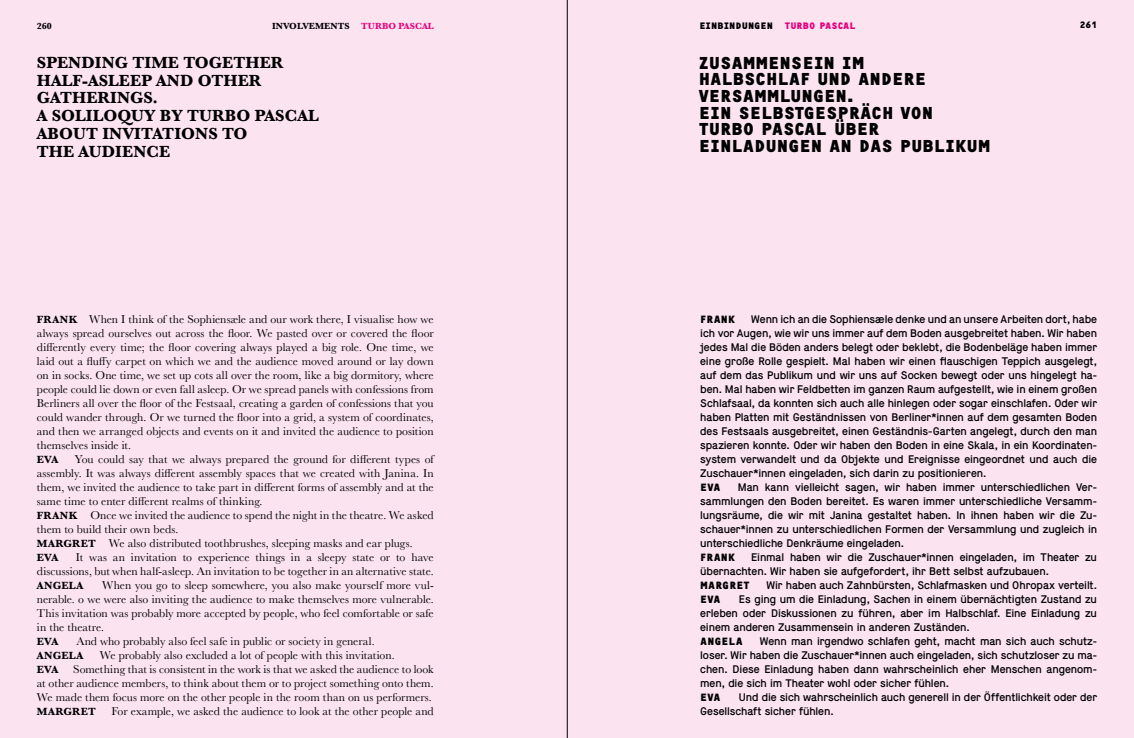
<style>
.page{position:relative;width:1134px;height:738px;background:#fff}
.page>*{position:absolute;margin:0;border:0;box-sizing:border-box;transform-origin:0 0}
.t1{font:700 18px/16.7px "OCRF";letter-spacing:-.01em;color:#000}
.t2{font:700 16.7px/17.7px "Baskerville";letter-spacing:.005em;color:#000}
.t3{font:11.8px/14px "Baskerville";letter-spacing:.005em;color:#000;text-align:justify}
.t4{font:11px/14px "Maison";letter-spacing:-.01em;color:#000;text-align:justify}
.t5{font:700 11px "OCRF";letter-spacing:.01em;color:#000}
.t6{font:700 10.8px "Baskerville";letter-spacing:.025em;color:#000}
.t7{font:700 9.8px "OCRF";color:#000}
.t8{font:700 9.2px "Baskerville";letter-spacing:.005em;color:#000}
.t9{font:700 9.2px "Baskerville";letter-spacing:.005em;color:#e6007d}
.t10{font:700 9px "OCRF";color:#000}
.s1{color:#e6007d}
.s2{font-weight:700;font-size:10.8px}
</style>
<div class="page">
<div style="left:567px;top:0;width:567px;height:737px;background:#fbe3f0"></div>
<div style="left:0;top:0;width:567px;height:737px;background:#fbe3f0"></div>
<hr style="left:567px;top:0;width:1px;height:737px;background:#000">
<p class="t8" style="left:37px;top:19px;width:17px">260</p>
<p class="t10" style="left:1080px;top:20px;width:19px">261</p>
<h1 class="t1" style="left:699px;top:53px;width:293px">ZUSAMMENSEIN IM<br>HALBSCHLAF UND ANDERE<br>VERSAMMLUNGEN.<br>EIN SELBSTGESPRÄCH VON<br>TURBO PASCAL ÜBER<br>EINLADUNGEN AN DAS PUBLIKUM</h1>
<p class="t7" style="left:699px;top:19px;width:158px">EINBINDUNGEN <span class="s1">TURBO PASCAL</span></p>
<p class="t8" style="left:272px;top:19px;width:79px">INVOLVEMENTS</p>
<p class="t9" style="left:361px;top:19px;width:74px">TURBO PASCAL</p>
<h2 class="t2" style="left:37px;top:54px;width:283px">SPENDING TIME TOGETHER<br>HALF-ASLEEP AND OTHER<br>GATHERINGS.<br>A SOLILOQUY BY TURBO PASCAL<br>ABOUT INVITATIONS TO<br>THE AUDIENCE</h2>
<p class="t3" style="left:37px;top:312px;width:398px"><span class="s2">FRANK</span> When I think of the Sophiensæle and our work there, I visualise how we always spread ourselves out across the floor. We pasted over or covered the floor differently every time; the floor covering always played a big role. One time, we laid out a fluffy carpet on which we and the audience moved around or lay down on in socks. One time, we set up cots all over the room, like a big dormitory, where people could lie down or even fall asleep. Or we spread panels with confessions from Berliners all over the floor of the Festsaal, creating a garden of confessions that you could wander through. Or we turned the floor into a grid, a system of coordinates, and then we arranged objects and events on it and invited the audience to position themselves inside it.</p>
<p class="t6" style="left:37px;top:451px;width:23px">EVA</p>
<p class="t3" style="left:37px;top:452px;width:398px;text-align:left;text-indent:38px">You could say that we always prepared the ground for different types of assembly. It was always different assembly spaces that we created with Janina. In them, we invited the audience to take part in different forms of assembly and at the same time to enter different realms of thinking.<br><span class="s2">FRANK</span> Once we invited the audience to spend the night in the theatre. We asked them to build their own beds.<br><span class="s2">MARGRET</span> We also distributed toothbrushes, sleeping masks and ear plugs.</p>
<p class="t6" style="left:37px;top:549px;width:23px">EVA</p>
<p class="t3" style="left:37px;top:550px;width:398px;text-align:right">It was an invitation to experience things in a sleepy state or to have discussions, but when half-asleep. An invitation to be together in an alternative state.</p>
<p class="t6" style="left:37px;top:577px;width:48px">ANGELA</p>
<p class="t3" style="left:37px;top:578px;width:398px;text-indent:65px">When you go to sleep somewhere, you also make yourself more vul&shy;nerable. o we were also inviting the audience to make themselves more vulnerable.<br>This invitation was probably more accepted by people, who feel comfortable or safe in the theatre.</p>
<p class="t6" style="left:37px;top:633px;width:23px">EVA</p>
<p class="t3" style="left:76px;top:634px;width:300px">And who probably also feel safe in public or society in general.</p>
<p class="t6" style="left:37px;top:647px;width:48px">ANGELA</p>
<p class="t3" style="left:100px;top:648px;width:296px">We probably also excluded a lot of people with this invitation.</p>
<p class="t6" style="left:37px;top:661px;width:23px">EVA</p>
<p class="t3" style="left:37px;top:662px;width:398px;text-indent:36px">Something that is consistent in the work is that we asked the audience to look at other audience members, to think about them or to project something onto them.<br>We made them focus more on the other people in the room than on us performers.</p>
<p class="t6" style="left:37px;top:703px;width:61px">MARGRET</p>
<p class="t3" style="left:112px;top:704px;width:324px">For example, we asked the audience to look at the other people and</p>
<p class="t4" style="left:700px;top:312px;width:398px;text-indent:51px">Wenn ich an die Sophiensæle denke und an unsere Arbeiten dort, habe ich vor Augen, wie wir uns immer auf dem Boden ausgebreitet haben. Wir haben jedes Mal die Böden anders belegt oder beklebt, die Bodenbeläge haben immer eine große Rolle gespielt. Mal haben wir einen flauschigen Teppich ausgelegt, auf dem das Publikum und wir uns auf Socken bewegt oder uns hingelegt ha&shy;ben. Mal haben wir Feldbetten im ganzen Raum aufgestellt, wie in einem großen Schlafsaal, da konnten sich auch alle hinlegen oder sogar einschlafen. Oder wir haben Platten mit Geständnissen von Berliner*innen auf dem gesamten Boden des Festsaals ausgebreitet, einen Geständnis-Garten angelegt, durch den man spazieren konnte. Oder wir haben den Boden in eine Skala, in ein Koordinaten&shy;system verwandelt und da Objekte und Ereignisse eingeordnet und auch die Zuschauer*innen eingeladen, sich darin zu positionieren.</p>
<p class="t5" style="left:700px;top:480px;width:22px">EVA</p>
<p class="t5" style="left:700px;top:311px;width:36px">FRANK</p>
<p class="t4" style="left:700px;top:480px;width:398px;text-indent:37px">Man kann vielleicht sagen, wir haben immer unterschiedlichen Ver&shy;sammlungen den Boden bereitet. Es waren immer unterschiedliche Versamm&shy;lungsräume, die wir mit Janina gestaltet haben. In ihnen haben wir die Zu&shy;schauer*innen zu unterschiedlichen Formen der Versammlung und zugleich in unterschiedliche Denkräume eingeladen.</p>
<p class="t5" style="left:700px;top:550px;width:36px">FRANK</p>
<p class="t4" style="left:700px;top:550px;width:398px;text-indent:51px">Einmal haben wir die Zuschauer*innen eingeladen, im Theater zu übernachten. Wir haben sie aufgefordert, ihr Bett selbst aufzubauen.</p>
<p class="t5" style="left:700px;top:578px;width:51px">MARGRET</p>
<p class="t4" style="left:767px;top:578px;width:332px">Wir haben auch Zahnbürsten, Schlafmasken und Ohropax verteilt.</p>
<p class="t5" style="left:700px;top:592px;width:22px">EVA</p>
<p class="t4" style="left:700px;top:592px;width:398px;text-indent:39px">Es ging um die Einladung, Sachen in einem übernächtigten Zustand zu erleben oder Diskussionen zu führen, aber im Halbschlaf. Eine Einladung zu einem anderen Zusammensein in anderen Zuständen.</p>
<p class="t5" style="left:700px;top:634px;width:44px">ANGELA</p>
<p class="t4" style="left:700px;top:634px;width:398px;text-indent:60px">Wenn man irgendwo schlafen geht, macht man sich auch schutz&shy;loser. Wir haben die Zuschauer*innen auch eingeladen, sich schutzloser zu ma&shy;chen. Diese Einladung haben dann wahrscheinlich eher Menschen angenom&shy;men, die sich im Theater wohl oder sicher fühlen.</p>
<p class="t5" style="left:700px;top:690px;width:22px">EVA</p>
<p class="t4" style="left:700px;top:690px;width:398px;text-indent:39px">Und die sich wahrscheinlich auch generell in der Öffentlichkeit oder der<br>Gesellschaft sicher fühlen.</p>
</div>
